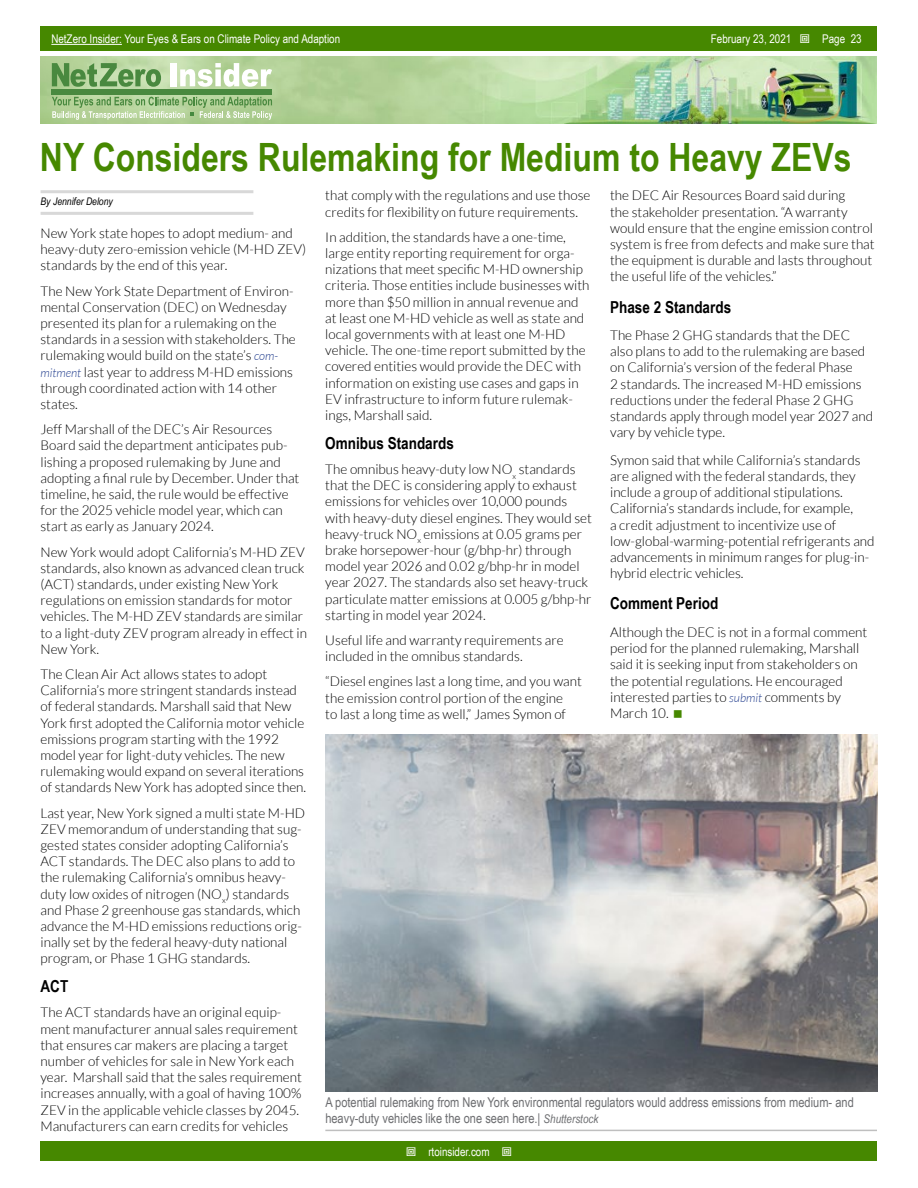
<style>
.page{position:relative;width:918px;height:1188px;background:#fff}
.page>*{position:absolute;margin:0;border:0;box-sizing:border-box;transform-origin:0 0}
.t1{font:700 39px "Arial Narrow";color:#468800}
.t2{font:700 16.5px "Arial Narrow";color:#000}
.t3{font:300 13.5px/16.2px "Lato";color:#000}
.t4{font:13.5px/16.2px "Arial Narrow";color:#6d6e71}
.t5{font:12px "Arial Narrow";color:#fff}
.t6{font:italic 10.5px "Arial Narrow";color:#000}
.s1{font-style:italic;font-size:12px;color:#25408f}
.s2{font-style:italic;font-size:12px}
</style>
<div class="page">
<div style="left:41px;top:1142px;width:836px;height:19px;background:#468800"></div>
<div style="left:41px;top:27px;width:836px;height:24px;background:#468800"></div>
<hr style="left:51px;top:44px;width:71px;height:1px;background:#fff">
<img style="left:40px;top:56px;width:837px;height:67px">
<svg style="left:52px;top:63px;width:109px;height:24px;background:#81af71"></svg>
<div style="left:170px;top:63px;width:6px;height:23px;background:#fff"></div>
<svg style="left:180px;top:63px;width:92px;height:24px"></svg>
<div style="left:52px;top:90px;width:220px;height:5px;background:#49893f"></div>
<svg style="left:52px;top:97px;width:220px;height:23px;background:#accb96"></svg>
<hr style="left:41px;top:190px;width:212px;height:3px;background:#d8d8d8">
<hr style="left:41px;top:212px;width:212px;height:3px;background:#d8d8d8">
<hr style="left:325px;top:1130px;width:552px;height:1px;background:#bfbfbf">
<img style="left:325px;top:734px;width:553px;height:357px">
<p class="t5" style="left:51px;top:30px;width:290px">NetZero Insider: Your Eyes &amp; Ears on Climate Policy and Adaption</p>
<p class="t5" style="left:711px;top:30px;width:82px">February 23, 2021</p>
<p class="t5" style="left:822px;top:30px;width:41px">Page 23</p>
<h1 class="t1" style="left:40px;top:128px;width:813px">NY Considers Rulemaking for Medium to Heavy ZEVs</h1>
<p class="t6" style="left:41px;top:194px;width:74px">By Jennifer Delony</p>
<p class="t3" style="left:325px;top:188px;width:267px">that comply with the regulations and use those credits for flexibility on future requirements.</p>
<p class="t3" style="left:325px;top:229px;width:266px">In addition, the standards have a one-time, large entity reporting requirement for orga&shy;nizations that meet specific M-HD ownership criteria. Those entities include businesses with more than $50 million in annual revenue and at least one M-HD vehicle as well as state and local governments with at least one M-HD vehicle. The one-time report submitted by the covered entities would provide the DEC with information on existing use cases and gaps in EV infrastructure to inform future rulemak&shy;ings, Marshall said.</p>
<p class="t2" style="left:325px;top:431px;width:130px">Omnibus Standards</p>
<p class="t3" style="left:325px;top:461px;width:268px">The omnibus heavy-duty low NO<sub>x</sub> standards that the DEC is considering apply to exhaust emissions for vehicles over 10,000 pounds with heavy-duty diesel engines. They would set heavy-truck NO<sub>x</sub> emissions at 0.05 grams per brake horsepower-hour (g/bhp-hr) through model year 2026 and 0.02 g/bhp-hr in model year 2027. The standards also set heavy-truck particulate matter emissions at 0.005 g/bhp-hr starting in model year 2024.</p>
<p class="t3" style="left:325px;top:632px;width:240px">Useful life and warranty requirements are included in the omnibus standards.</p>
<p class="t3" style="left:325px;top:674px;width:258px">“Diesel engines last a long time, and you want the emission control portion of the engine<br>to last a long time as well,” James Symon of</p>
<p class="t3" style="left:610px;top:188px;width:266px">the DEC Air Resources Board said during<br>the stakeholder presentation. “A warranty would ensure that the engine emission control system is free from defects and make sure that the equipment is durable and lasts throughout the useful life of the vehicles.”</p>
<p class="t2" style="left:610px;top:294px;width:123px">Phase 2 Standards</p>
<p class="t3" style="left:610px;top:327px;width:264px">The Phase 2 GHG standards that the DEC also plans to add to the rulemaking are based on California’s version of the federal Phase<br>2 standards. The increased M-HD emissions reductions under the federal Phase 2 GHG standards apply through model year 2027 and vary by vehicle type.</p>
<p class="t3" style="left:610px;top:452px;width:266px">Symon said that while California’s standards are aligned with the federal standards, they include a group of additional stipulations.<br>California’s standards include, for example,<br>a credit adjustment to incentivize use of low-global-warming-potential refrigerants and advancements in minimum ranges for plug-in&shy;hybrid electric vehicles.</p>
<p class="t2" style="left:610px;top:591px;width:110px">Comment Period</p>
<p class="t3" style="left:610px;top:624px;width:259px">Although the DEC is not in a formal comment period for the planned rulemaking, Marshall said it is seeking input from stakeholders on the potential regulations. He encouraged interested parties to <span class="s1">submit</span> comments by March 10.</p>
<p class="t3" style="left:40px;top:225px;width:267px">New York state hopes to adopt medium- and heavy-duty zero-emission vehicle (M-HD ZEV) standards by the end of this year.</p>
<p class="t3" style="left:40px;top:283px;width:257px">The New York State Department of Environ&shy;mental Conservation (DEC) on Wednesday presented its plan for a rulemaking on the standards in a session with stakeholders. The rulemaking would build on the state’s <span class="s1">com&shy;mitment</span> last year to address M-HD emissions through coordinated action with 14 other states.</p>
<p class="t3" style="left:40px;top:421px;width:260px">Jeff Marshall of the DEC’s Air Resources Board said the department anticipates pub&shy;lishing a proposed rulemaking by June and adopting a final rule by December. Under that timeline, he said, the rule would be effective for the 2025 vehicle model year, which can start as early as January 2024.</p>
<p class="t3" style="left:40px;top:544px;width:268px">New York would adopt California’s M-HD ZEV standards, also known as advanced clean truck (ACT) standards, under existing New York regulations on emission standards for motor vehicles. The M-HD ZEV standards are similar to a light-duty ZEV program already in effect in New York.</p>
<p class="t3" style="left:40px;top:666px;width:267px">The Clean Air Act allows states to adopt California’s more stringent standards instead of federal standards. Marshall said that New York first adopted the California motor vehicle emissions program starting with the 1992 model year for light-duty vehicles. The new rulemaking would expand on several iterations of standards New York has adopted since then.</p>
<p class="t3" style="left:40px;top:805px;width:266px">Last year, New York signed a multi state M-HD ZEV memorandum of understanding that sug&shy;gested states consider adopting California’s ACT standards. The DEC also plans to add to the rulemaking California’s omnibus heavy&shy;duty low oxides of nitrogen (NO<sub>x</sub>) standards and Phase 2 greenhouse gas standards, which advance the M-HD emissions reductions orig&shy;inally set by the federal heavy-duty national program, or Phase 1 GHG standards.</p>
<p class="t2" style="left:40px;top:974px;width:29px">ACT</p>
<p class="t3" style="left:40px;top:1004px;width:263px">The ACT standards have an original equip&shy;ment manufacturer annual sales requirement that ensures car makers are placing a target number of vehicles for sale in New York each year. Marshall said that the sales requirement increases annually, with a goal of having 100% ZEV in the applicable vehicle classes by 2045.<br>Manufacturers can earn credits for vehicles</p>
<p class="t4" style="left:325px;top:1093px;width:530px">A potential rulemaking from New York environmental regulators would address emissions from medium- and heavy-duty vehicles like the one seen here.| <span class="s2">Shutterstock</span></p>
<p class="t5" style="left:428px;top:1143px;width:63px">rtoinsider.com</p>
</div>
